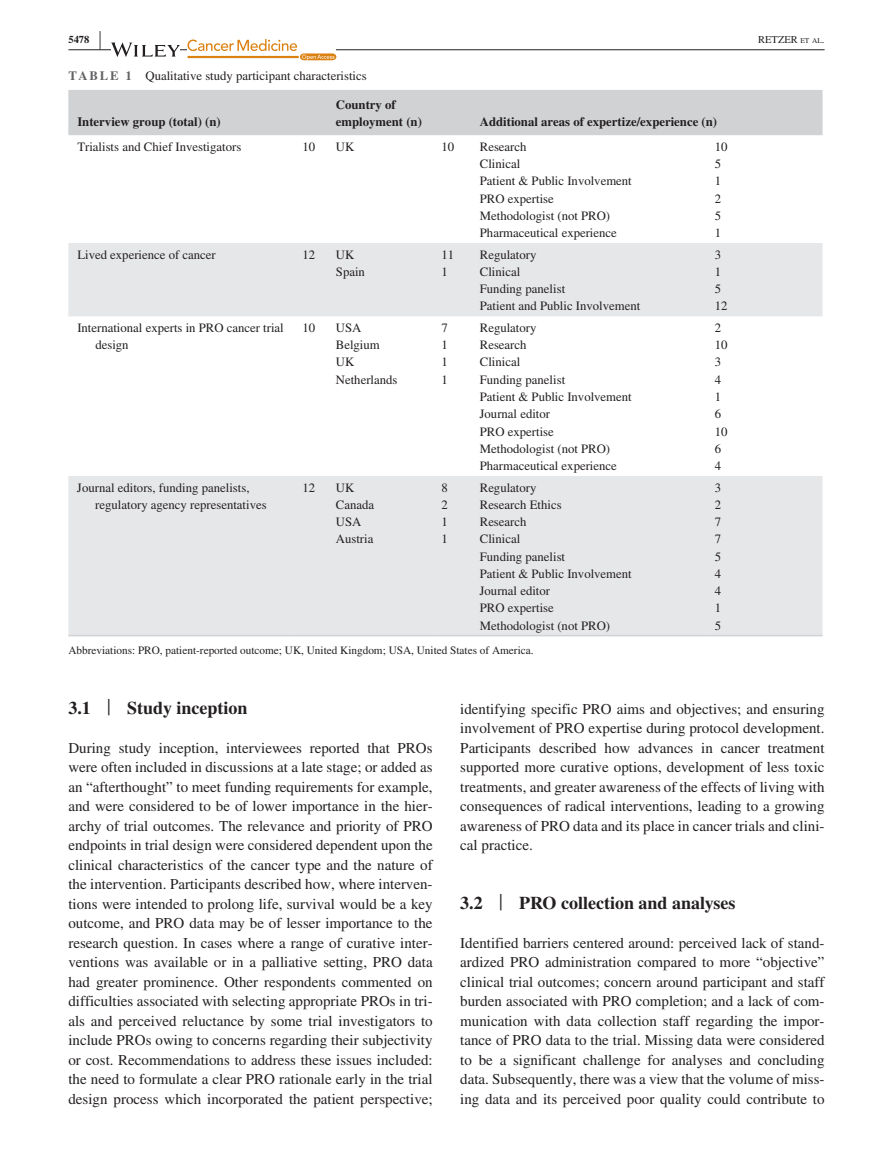
<style>
.page{position:relative;width:893px;height:1174px;background:#fff}
.page>*{position:absolute;margin:0;border:0;box-sizing:border-box;transform-origin:0 0}
.t1{font:700 25.95px "STIX";color:#231f20;scale:.36 1}
.t2{font:700 18px "STIX";color:#231f20}
.t3{font:15px/19.5px "STIX";color:#231f20;text-align:justify}
.t4{font:12.75px/17.2px "STIX";color:#231f20}
.t5{font:700 12.75px/17.2px "STIX";color:#231f20}
.t6{font:11.25px "STIX";color:#231f20}
.t7{font:10.5px "STIX";color:#231f20}
.t8{font:700 10.5px "STIX";color:#231f20}
.s1{font-size:7.35px}
.s2{font-weight:700;color:#636366}
.s3{font-weight:400;font-size:23.7px}
</style>
<div class="page">
<hr style="left:68px;top:49px;width:756px;height:1px;background:#231f20">
<svg style="left:111px;top:43px;width:69px;height:14px"></svg>
<svg style="left:187px;top:39px;width:149px;height:21px"></svg>
<div style="left:68px;top:90px;width:754px;height:45px;background:#d1d2d4"></div>
<svg style="left:68px;top:243px;width:754px;height:392px;fill:#e6e7e9"></svg>
<hr style="left:68px;top:635px;width:225px;height:1px;background:#d1d2d4">
<hr style="left:293px;top:635px;width:34px;height:1px;background:#d1d2d4">
<hr style="left:327px;top:635px;width:106px;height:1px;background:#d1d2d4">
<hr style="left:433px;top:635px;width:38px;height:1px;background:#d1d2d4">
<hr style="left:471px;top:635px;width:235px;height:1px;background:#d1d2d4">
<hr style="left:706px;top:635px;width:116px;height:1px;background:#d1d2d4">
<p class="t8" style="left:68px;top:33px;width:22px">5478</p>
<h1 class="t1" style="left:99px;top:25px;width:7px">|</h1>
<p class="t7" style="left:758px;top:32px;width:68px">RETZER <span class="s1">et al</span>.</p>
<p class="t4" style="left:68px;top:68px;width:300px"><span class="s2">TABLE 1</span> Qualitative study participant characteristics</p>
<p class="t5" style="left:77px;top:113px;width:145px">Interview group (total) (n)</p>
<p class="t5" style="left:336px;top:96px;width:88px">Country of employment (n)</p>
<p class="t5" style="left:480px;top:113px;width:239px">Additional areas of expertize/experience (n)</p>
<p class="t4" style="left:77px;top:139px;width:165px">Trialists and Chief Investigators</p>
<p class="t4" style="left:302px;top:139px;width:14px">10</p>
<p class="t4" style="left:336px;top:139px;width:20px">UK</p>
<p class="t4" style="left:442px;top:139px;width:14px">10</p>
<p class="t4" style="left:480px;top:139px;width:153px">Research<br>Clinical<br>Patient &amp; Public Involvement<br>PRO expertise<br>Methodologist (not PRO)<br>Pharmaceutical experience</p>
<p class="t4" style="left:715px;top:139px;width:14px">10<br>5<br>1<br>2<br>5<br>1</p>
<p class="t4" style="left:77px;top:246px;width:140px">Lived experience of cancer</p>
<p class="t4" style="left:302px;top:246px;width:14px">12</p>
<p class="t4" style="left:336px;top:246px;width:31px">UK<br>Spain</p>
<p class="t4" style="left:442px;top:246px;width:14px">11<br>1</p>
<p class="t4" style="left:480px;top:246px;width:162px">Regulatory<br>Clinical<br>Funding panelist<br>Patient and Public Involvement</p>
<p class="t4" style="left:715px;top:246px;width:14px">3<br>1<br>5<br>12</p>
<p class="t4" style="left:95px;top:320px;width:190px;text-indent:-18px">International experts in PRO cancer trial design</p>
<p class="t4" style="left:302px;top:320px;width:14px">10</p>
<p class="t4" style="left:336px;top:320px;width:63px">USA<br>Belgium<br>UK<br>Netherlands</p>
<p class="t4" style="left:442px;top:320px;width:8px;text-align:justify">7<br>1<br>1<br>1</p>
<p class="t4" style="left:480px;top:320px;width:153px">Regulatory<br>Research<br>Clinical<br>Funding panelist<br>Patient &amp; Public Involvement<br>Journal editor<br>PRO expertise<br>Methodologist (not PRO)<br>Pharmaceutical experience</p>
<p class="t4" style="left:715px;top:320px;width:14px">2<br>10<br>3<br>4<br>1<br>6<br>10<br>6<br>4</p>
<p class="t4" style="left:95px;top:479px;width:173px;text-indent:-18px">Journal editors, funding panelists, regulatory agency representatives</p>
<p class="t4" style="left:302px;top:479px;width:14px">12</p>
<p class="t4" style="left:336px;top:479px;width:40px">UK<br>Canada<br>USA<br>Austria</p>
<p class="t4" style="left:441px;top:479px;width:8px;text-align:justify">8<br>2<br>1<br>1</p>
<p class="t4" style="left:480px;top:479px;width:153px">Regulatory<br>Research Ethics<br>Research<br>Clinical<br>Funding panelist<br>Patient &amp; Public Involvement<br>Journal editor<br>PRO expertise<br>Methodologist (not PRO)</p>
<p class="t4" style="left:715px;top:479px;width:8px;text-align:justify">3<br>2<br>7<br>7<br>5<br>4<br>4<br>1<br>5</p>
<p class="t6" style="left:68px;top:643px;width:467px">Abbreviations: PRO, patient-reported outcome; UK, United Kingdom; USA, United States of America.</p>
<p class="t2" style="left:68px;top:697px;width:180px">3.1 <span class="s3">|</span> Study inception</p>
<p class="t3" style="left:68px;top:739px;width:366px">During study inception, interviewees reported that PROs were often included in discussions at a late stage; or added as an “afterthought” to meet funding requirements for example, and were considered to be of lower importance in the hier&shy;archy of trial outcomes. The relevance and priority of PRO endpoints in trial design were considered dependent upon the clinical characteristics of the cancer type and the nature of the intervention. Participants described how, where interven&shy;tions were intended to prolong life, survival would be a key outcome, and PRO data may be of lesser importance to the research question. In cases where a range of curative inter&shy;ventions was available or in a palliative setting, PRO data had greater prominence. Other respondents commented on difficulties associated with selecting appropriate PROs in tri&shy;als and perceived reluctance by some trial investigators to include PROs owing to concerns regarding their subjectivity or cost. Recommendations to address these issues included: the need to formulate a clear PRO rationale early in the trial design process which incorporated the patient perspective;</p>
<p class="t3" style="left:460px;top:700px;width:366px">identifying specific PRO aims and objectives; and ensuring involvement of PRO expertise during protocol development.<br>Participants described how advances in cancer treatment supported more curative options, development of less toxic treatments, and greater awareness of the effects of living with consequences of radical interventions, leading to a growing awareness of PRO data and its place in cancer trials and clini&shy;cal practice.</p>
<p class="t2" style="left:460px;top:892px;width:277px">3.2 <span class="s3">|</span> PRO collection and analyses</p>
<p class="t3" style="left:460px;top:934px;width:366px">Identified barriers centered around: perceived lack of stand&shy;ardized PRO administration compared to more “objective” clinical trial outcomes; concern around participant and staff burden associated with PRO completion; and a lack of com&shy;munication with data collection staff regarding the impor&shy;tance of PRO data to the trial. Missing data were considered to be a significant challenge for analyses and concluding data. Subsequently, there was a view that the volume of miss&shy;ing data and its perceived poor quality could contribute to</p>
</div>
